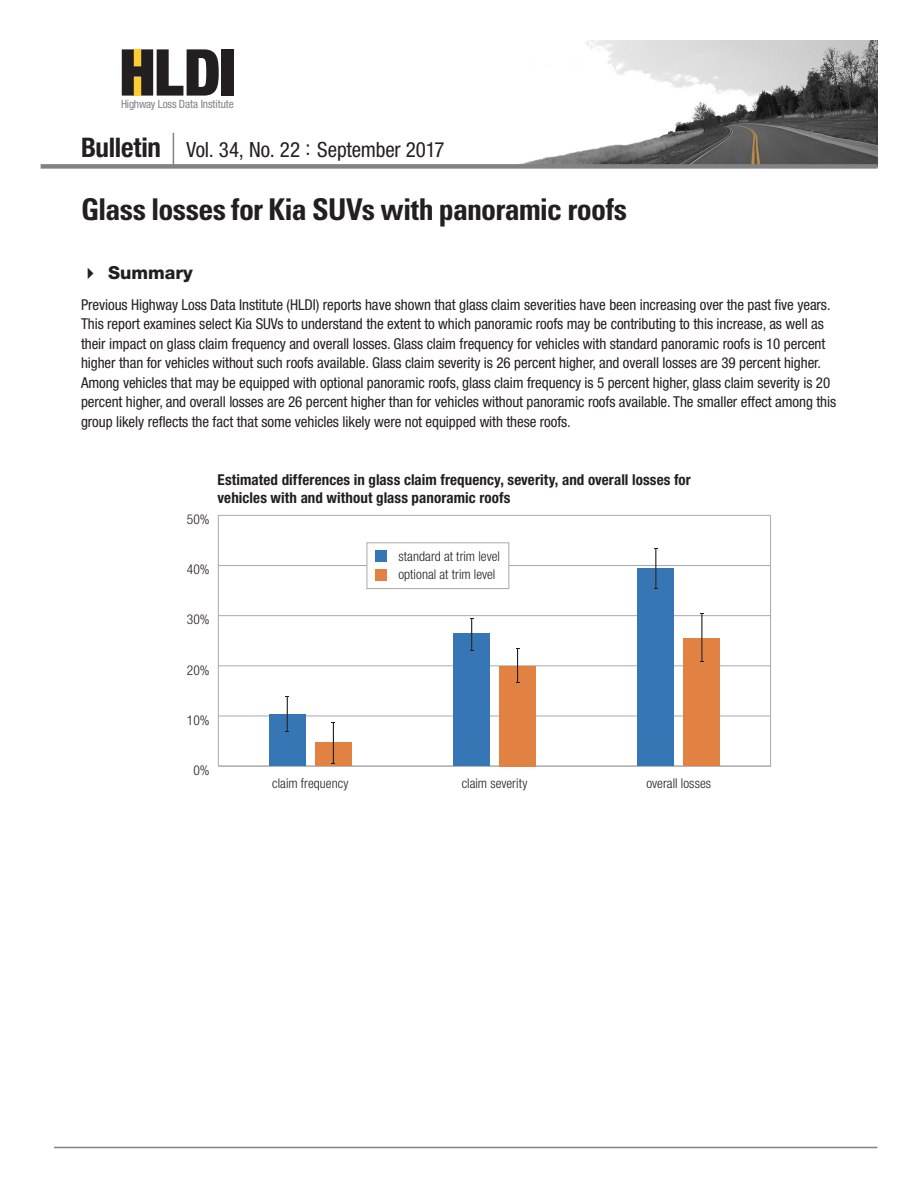
<style>
.page{position:relative;width:918px;height:1188px;background:#fff}
.page>*{position:absolute;margin:0;border:0;box-sizing:border-box;transform-origin:0 0}
.Bulletin_title{font:700 condensed 30px "Univers LT Std";letter-spacing:-.025em;color:#231f20}
.t1{font:condensed 21px "Helvetica Neue LT Pro";letter-spacing:-.01em;color:#231f20}
.t2{font:800 18px "Helvetica Neue LT Pro";color:#231f20}
.Summary{font:condensed 15px/19.5px "Helvetica Neue LT Pro";letter-spacing:-.005em;color:#231f20}
.Graph_title{font:700 condensed 15px/18px "Helvetica Neue LT Pro";letter-spacing:.005em;color:#231f20}
.t3{font:300 condensed 13.5px/18.8px "Helvetica Neue LT Pro";letter-spacing:.005em;color:#231f20}
.t4{font:condensed 11.25px "Helvetica Neue LT Pro";letter-spacing:-.01em;color:#808285}
.s1{font-weight:700;font-size:27px}
</style>
<div class="page">
<img style="left:40px;top:40px;width:838px;height:126px">
<div style="left:41px;top:164px;width:836px;height:5px;background:#808285"></div>
<hr style="left:54px;top:1147px;width:823px;height:1px;background:#808285">
<hr style="left:173px;top:133px;width:1px;height:34px;background:#808285">
<div style="left:222px;top:49px;width:12px;height:47px;background:#231f20"></div>
<svg style="left:122px;top:49px;width:97px;height:47px"></svg>
<hr style="left:218px;top:515px;width:1px;height:251px;background:#a8a9ad">
<hr style="left:770px;top:515px;width:1px;height:251px;background:#a8a9ad">
<hr style="left:218px;top:766px;width:553px;height:1px;background:#a8a9ad">
<hr style="left:218px;top:716px;width:553px;height:1px;background:#a8a9ad">
<hr style="left:218px;top:665px;width:553px;height:1px;background:#a8a9ad">
<hr style="left:218px;top:615px;width:553px;height:1px;background:#a8a9ad">
<hr style="left:218px;top:565px;width:553px;height:1px;background:#a8a9ad">
<hr style="left:218px;top:515px;width:553px;height:1px;background:#a8a9ad">
<div style="left:315px;top:743px;width:37px;height:23px;background:#e28242"></div>
<div style="left:499px;top:666px;width:37px;height:100px;background:#e28242"></div>
<div style="left:683px;top:638px;width:37px;height:128px;background:#e28242"></div>
<div style="left:269px;top:715px;width:37px;height:51px;background:#3776b4"></div>
<div style="left:453px;top:634px;width:37px;height:132px;background:#3776b4"></div>
<div style="left:637px;top:569px;width:37px;height:197px;background:#3776b4"></div>
<div style="left:367px;top:543px;width:142px;height:46px;background:#fff"></div>
<div style="left:366px;top:542px;width:143px;height:47px;border:1px solid #a8a9ad"></div>
<div style="left:375px;top:551px;width:11px;height:11px;background:#3776b4"></div>
<div style="left:375px;top:569px;width:11px;height:12px;background:#e28242"></div>
<hr style="left:471px;top:618px;width:1px;height:32px;background:#231f20">
<hr style="left:333px;top:722px;width:1px;height:42px;background:#231f20">
<hr style="left:287px;top:697px;width:1px;height:35px;background:#231f20">
<hr style="left:655px;top:549px;width:1px;height:39px;background:#231f20">
<hr style="left:517px;top:648px;width:1px;height:34px;background:#231f20">
<hr style="left:701px;top:614px;width:1px;height:47px;background:#231f20">
<p class="t4" style="left:121px;top:97px;width:114px">Highway Loss Data Institute</p>
<h2 class="t1" style="left:81px;top:137px;width:365px"><span class="s1">Bulletin</span> Vol. 34, No. 22 : September 2017</h2>
<p class="Bulletin_title" style="left:81px;top:191px;width:548px">Glass losses for Kia SUVs with panoramic roofs</p>
<p class="t2" style="left:108px;top:262px;width:86px">Summary</p>
<p class="Summary" style="left:81px;top:294px;width:757px">Previous Highway Loss Data Institute (HLDI) reports have shown that glass claim severities have been increasing over the past five years.<br>This report examines select Kia SUVs to understand the extent to which panoramic roofs may be contributing to this increase, as well as their impact on glass claim frequency and overall losses. Glass claim frequency for vehicles with standard panoramic roofs is 10 percent higher than for vehicles without such roofs available. Glass claim severity is 26 percent higher, and overall losses are 39 percent higher.<br>Among vehicles that may be equipped with optional panoramic roofs, glass claim frequency is 5 percent higher, glass claim severity is 20 percent higher, and overall losses are 26 percent higher than for vehicles without panoramic roofs available. The smaller effect among this group likely reflects the fact that some vehicles likely were not equipped with these roofs.</p>
<p class="t3" style="left:187px;top:510px;width:24px">50%</p>
<p class="Graph_title" style="left:218px;top:471px;width:475px">Estimated differences in glass claim frequency, severity, and overall losses for vehicles with and without glass panoramic roofs</p>
<p class="t3" style="left:187px;top:560px;width:24px">40%</p>
<p class="t3" style="left:398px;top:546px;width:103px">standard at trim level optional at trim level</p>
<p class="t3" style="left:187px;top:610px;width:24px">30%</p>
<p class="t3" style="left:187px;top:660px;width:24px">20%</p>
<p class="t3" style="left:187px;top:711px;width:24px">10%</p>
<p class="t3" style="left:193px;top:761px;width:18px">0%</p>
<p class="t3" style="left:272px;top:773px;width:78px">claim frequency</p>
<p class="t3" style="left:462px;top:773px;width:67px">claim severity</p>
<p class="t3" style="left:647px;top:773px;width:66px">overall losses</p>
</div>
